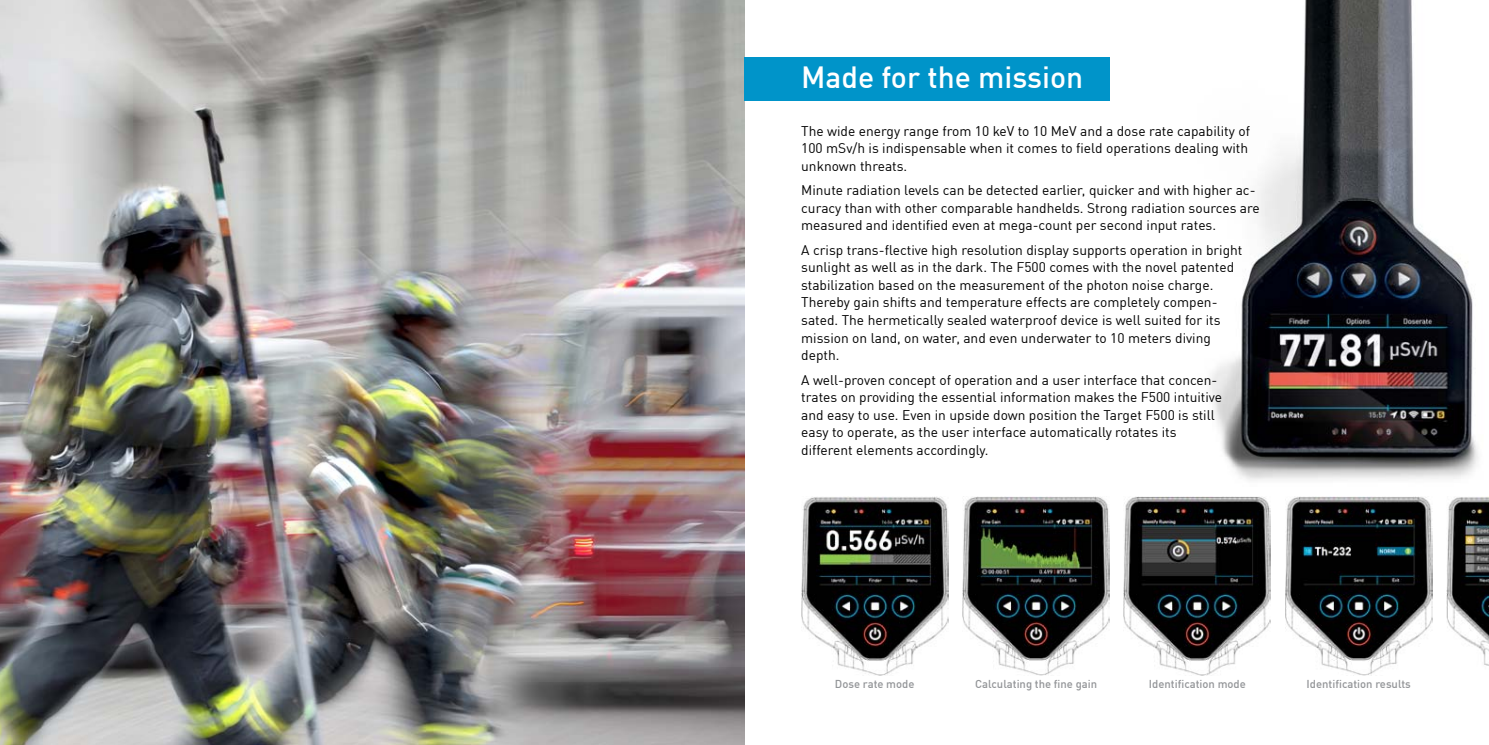
<style>
.page{position:relative;width:1489px;height:745px;background:#fff}
.page>*{position:absolute;margin:0;border:0;box-sizing:border-box;transform-origin:0 0}
.t1{font:500 30px "DIN Offc Pro";color:#fff}
.t2{font:13.75px/17.5px "DIN Offc Pro";color:#000}
.t3{font:500 11.25px "DIN Offc Pro";color:#939598}
</style>
<div class="page">
<img style="left:1210px;top:0;width:269px;height:513px">
<img style="left:801px;top:496px;width:147px;height:179px">
<img style="left:962px;top:496px;width:147px;height:179px">
<img style="left:1123px;top:496px;width:147px;height:179px">
<img style="left:1285px;top:496px;width:146px;height:179px">
<img style="left:1446px;top:496px;width:42px;height:170px">
<img style="left:0;top:0;width:744px;height:744px">
<div style="left:744px;top:57px;width:365px;height:43px;background:#0094c9"></div>
<h1 class="t1" style="left:801px;top:52px;width:283px">Made for the mission</h1>
<p class="t2" style="left:801px;top:120px;width:450px">The wide energy range from 10 keV to 10 MeV and a dose rate capability of<br>100 mSv/h is indispensable when it comes to field operations dealing with unknown threats.</p>
<p class="t2" style="left:801px;top:180px;width:460px">Minute radiation levels can be detected earlier, quicker and with higher ac&shy;curacy than with other comparable handhelds. Strong radiation sources are measured and identified even at mega-count per second input rates.</p>
<p class="t2" style="left:801px;top:240px;width:443px">A crisp trans-flective high resolution display supports operation in bright sunlight as well as in the dark. The F500 comes with the novel patented stabilization based on the measurement of the photon noise charge.<br>Thereby gain shifts and temperature effects are completely compen&shy;sated. The hermetically sealed waterproof device is well suited for its mission on land, on water, and even underwater to 10 meters diving depth.</p>
<p class="t2" style="left:801px;top:369px;width:422px">A well-proven concept of operation and a user interface that concen&shy;trates on providing the essential information makes the F500 intuitive and easy to use. Even in upside down position the Target F500 is still easy to operate, as the user interface automatically rotates its different elements accordingly.</p>
<p class="t3" style="left:835px;top:674px;width:81px">Dose rate mode</p>
<p class="t3" style="left:975px;top:674px;width:124px">Calculating the fine gain</p>
<p class="t3" style="left:1148px;top:674px;width:98px">Identification mode</p>
<p class="t3" style="left:1306px;top:674px;width:106px">Identification results</p>
</div>
